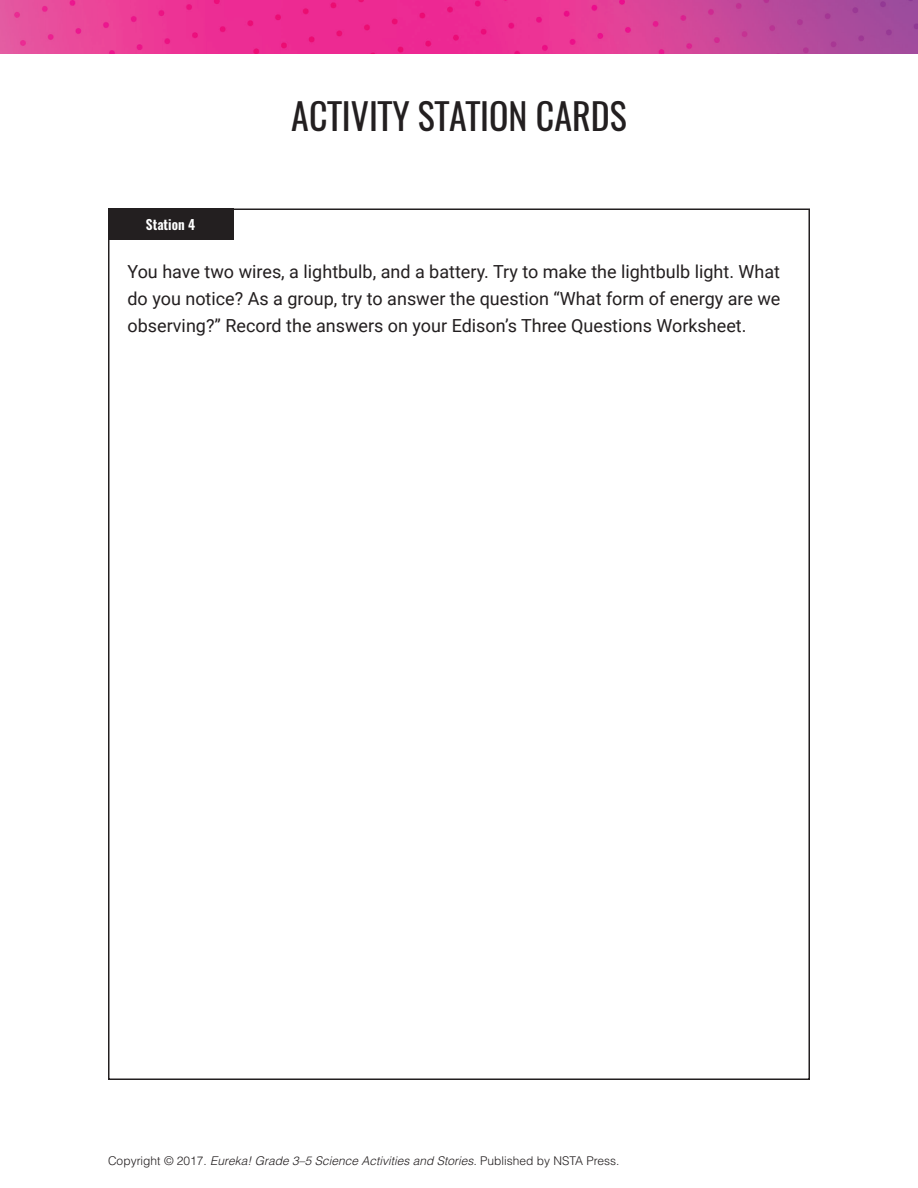
<style>
.page{position:relative;width:918px;height:1188px;background:#fff}
.page>*{position:absolute;margin:0;border:0;box-sizing:border-box;transform-origin:0 0}
.t1{font:36px "Oswald";color:#231f20}
.t2{font:18px/27px "Roboto";color:#231f20;text-align:justify}
.t3{font:600 13.5px "Oswald";color:#fff}
.t4{font:italic 300 12px "Helvetica LT Std";color:#231f20}
.s1{font-style:normal}
</style>
<div class="page">
<img style="left:0;top:0;width:918px;height:54px">
<div style="left:108px;top:208px;width:125px;height:32px;background:#231f20"></div>
<p class="t3" style="left:146px;top:215px;width:51px">Station 4</p>
<p class="t1" style="left:291px;top:91px;width:337px">ACTIVITY STATION CARDS</p>
<p class="t2" style="left:128px;top:257px;width:655px">You have two wires, a lightbulb, and a battery. Try to make the lightbulb light. What do you notice? As a group, try to answer the question “What form of energy are we observing?” Record the answers on your Edison’s Three Questions Worksheet.</p>
<p class="t4" style="left:108px;top:1154px;width:513px"><span class="s1">Copyright © 2017.</span> Eureka! Grade 3–5 Science Activities and Stories. <span class="s1">Published by NSTA Press.</span></p>
</div>
